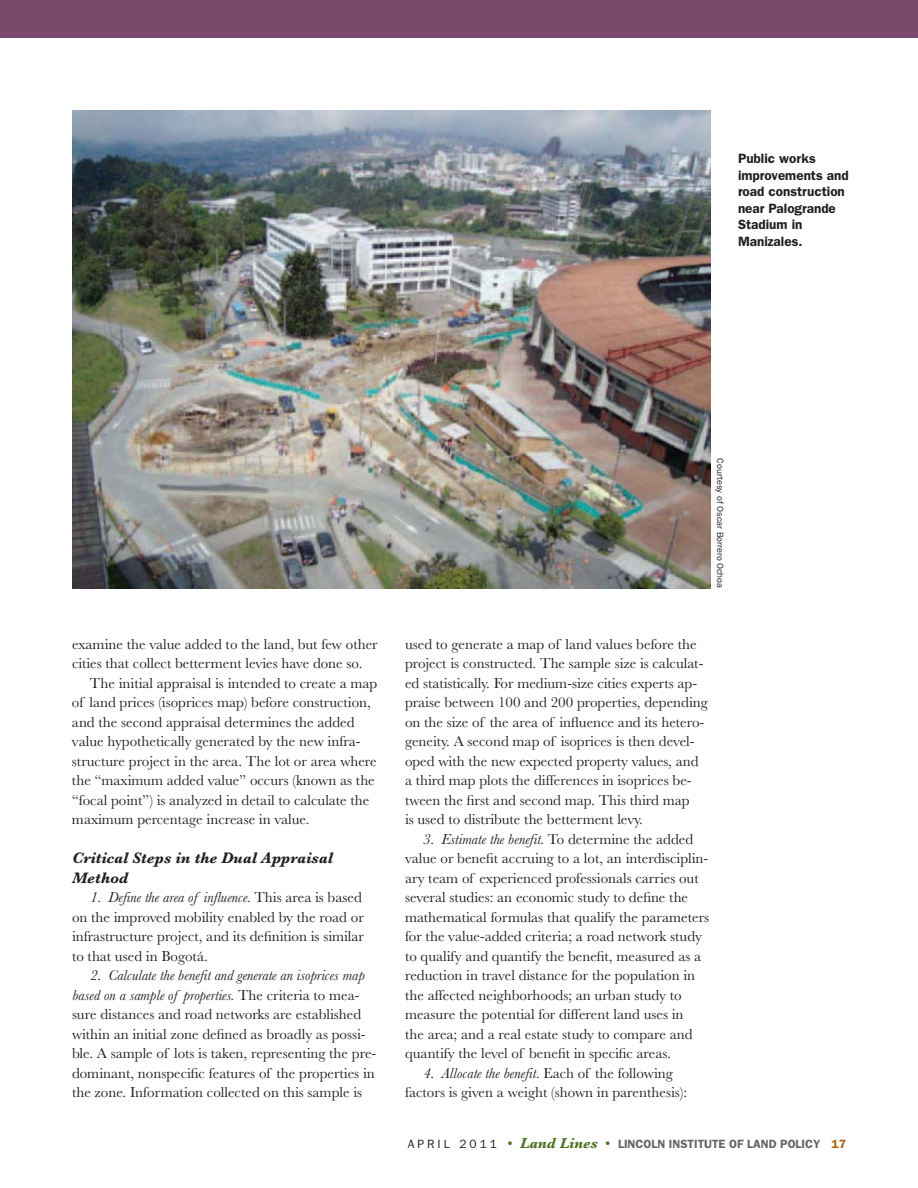
<style>
.page{position:relative;width:918px;height:1188px;background:#fff}
.page>*{position:absolute;margin:0;border:0;box-sizing:border-box;transform-origin:0 0}
.t1{font:italic 700 15.75px/19.5px "Baskerville";color:#231f20}
.t2{font:15px/19.5px "Baskerville";color:#231f20}
.t3{font:600 13.5px/16.5px "ITC Franklin Gothic Std";color:#231f20}
.t4{font:600 12px "ITC Franklin Gothic Std";color:#636466}
.t5{font:9px "ITC Franklin Gothic Std";color:#231f20}
.s1{font-style:italic}
.s2{font-weight:400;color:#231f20}
.s3{font-family:"Baskerville";font-weight:400;font-size:15px;color:#4c721d}
.s4{font-family:"Baskerville";font-weight:700;font-style:italic;font-size:15px;color:#4c721d}
.s5{color:#b06010}
</style>
<div class="page">
<div style="left:0;top:0;width:918px;height:38px;background:#78496a"></div>
<img style="left:72px;top:111px;width:639px;height:478px">
<p class="t3" style="left:738px;top:152px;width:112px">Public works improvements and road construction near Palogrande<br>Stadium in<br>Manizales.</p>
<p class="t2" style="left:72px;top:635px;width:307px">examine the value added to the land, but few other cities that collect betterment levies have done so.</p>
<p class="t2" style="left:72px;top:674px;width:307px;text-indent:18px">The initial appraisal is intended to create a map of land prices (isoprices map) before construction, and the second appraisal determines the added value hypothetically generated by the new infra&shy;structure project in the area. The lot or area where the “maximum added value” occurs (known as the “focal point”) is analyzed in detail to calculate the maximum percentage increase in value.</p>
<p class="t1" style="left:72px;top:850px;width:262px">Critical Steps in the Dual Appraisal<br>Method</p>
<p class="t2" style="left:72px;top:889px;width:293px;text-indent:18px"><span class="s1">1. Define the area of influence.</span> This area is based on the improved mobility enabled by the road or infrastructure project, and its definition is similar to that used in Bogotá.</p>
<p class="t2" style="left:72px;top:967px;width:306px;text-indent:18px"><span class="s1">2. Calculate the benefit and generate an isoprices map based on a sample of properties.</span> The criteria to mea&shy;sure distances and road networks are established within an initial zone defined as broadly as possi&shy;ble. A sample of lots is taken, representing the pre&shy;dominant, nonspecific features of the properties in the zone. Information collected on this sample is</p>
<p class="t5" style="left:724px;top:458px;width:131px;rotate:90deg">Courtesy of Oscar Borrero Ochoa</p>
<p class="t2" style="left:405px;top:635px;width:304px">used to generate a map of land values before the project is constructed. The sample size is calculat&shy;ed statistically. For medium-size cities experts ap&shy;praise between 100 and 200 properties, depending on the size of the area of influence and its hetero&shy;geneity. A second map of isoprices is then devel&shy;oped with the new expected property values, and a third map plots the differences in isoprices be&shy;tween the first and second map. This third map<br>is used to distribute the betterment levy.</p>
<p class="t2" style="left:405px;top:830px;width:306px;text-indent:18px"><span class="s1">3. Estimate the benefit.</span> To determine the added value or benefit accruing to a lot, an interdisciplin&shy;ary team of experienced professionals carries out several studies: an economic study to define the mathematical formulas that qualify the parameters for the value-added criteria; a road network study to qualify and quantify the benefit, measured as a reduction in travel distance for the population in the affected neighborhoods; an urban study to measure the potential for different land uses in<br>the area; and a real estate study to compare and quantify the level of benefit in specific areas.</p>
<p class="t2" style="left:405px;top:1064px;width:284px;text-align:center"><span class="s1">4. Allocate the benefit.</span> Each of the following factors is given a weight (shown in parenthesis):</p>
<p class="t4" style="left:408px;top:1139px;width:440px"><span class="s2">A P R I L 2 0 1 1</span> <span class="s3">•</span> <span class="s4">Land Lines</span> <span class="s3">•</span> LINCOLN INSTITUTE OF LAND POLICY <span class="s5">17</span></p>
</div>
